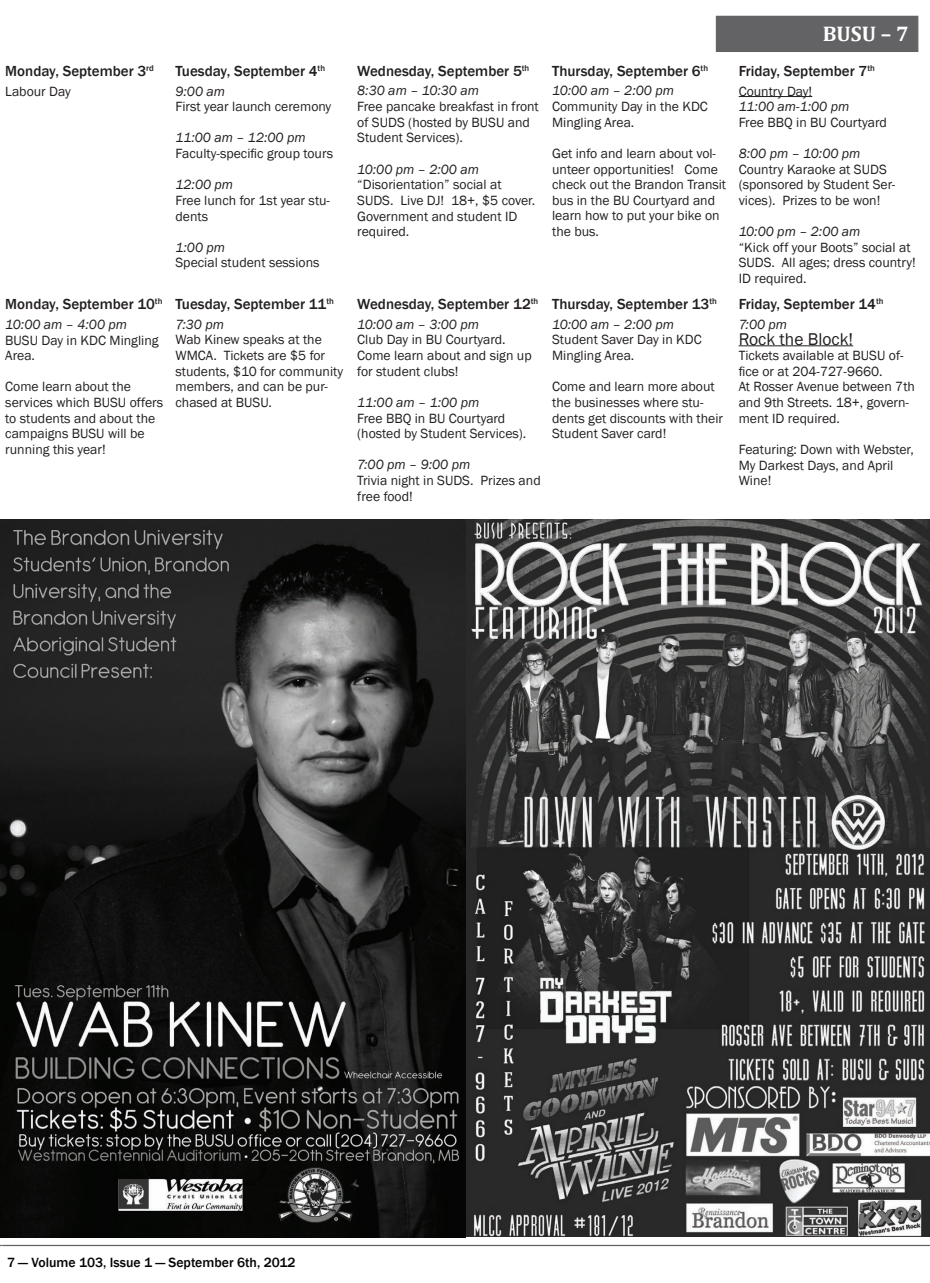
<style>
.page{position:relative;width:930px;height:1283px;background:#fff}
.page>*{position:absolute;margin:0;border:0;box-sizing:border-box;transform-origin:0 0}
.t1{font:700 21.25px "Cambria";color:#fff}
.t2{font:17.5px "Franklin Gothic";color:#231f20}
.t3{font:500 15px "Franklin Gothic";color:#231f20}
.t4{font:13.75px/15.6px "Franklin Gothic";color:#231f20}
.t5{font:500 13.75px "Franklin Gothic";color:#000401}
.t6{font:italic 13.75px "Franklin Gothic";color:#231f20}
.s1{font-style:italic}
</style>
<div class="page">
<div style="left:716px;top:16px;width:202px;height:36px;background:#636366"></div>
<hr style="left:2px;top:1244px;width:928px;height:2px;background:#636366">
<img style="left:0;top:519px;width:465px;height:719px">
<img style="left:466px;top:519px;width:464px;height:717px">
<hr style="left:738px;top:96px;width:74px;height:1px;background:#231f20">
<hr style="left:738px;top:345px;width:115px;height:1px;background:#231f20">
<p class="t1" style="left:822px;top:21px;width:88px">BUSU – 7</p>
<p class="t3" style="left:5px;top:62px;width:150px">Monday, September 3<sup>rd</sup></p>
<p class="t3" style="left:175px;top:62px;width:151px">Tuesday, September 4<sup>th</sup></p>
<p class="t3" style="left:357px;top:62px;width:174px">Wednesday, September 5<sup>th</sup></p>
<p class="t3" style="left:552px;top:62px;width:157px">Thursday, September 6<sup>th</sup></p>
<p class="t3" style="left:738px;top:62px;width:138px">Friday, September 7<sup>th</sup></p>
<p class="t4" style="left:5px;top:83px;width:67px">Labour Day</p>
<p class="t4" style="left:175px;top:83px;width:157px"><span class="s1">9:00 am<br></span>First year launch ceremony</p>
<p class="t4" style="left:175px;top:130px;width:159px"><span class="s1">11:00 am – 12:00 pm<br></span>Faculty-specific group tours</p>
<p class="t4" style="left:175px;top:177px;width:156px"><span class="s1">12:00 pm<br></span>Free lunch for 1st year stu&shy;dents</p>
<p class="t4" style="left:175px;top:240px;width:145px"><span class="s1">1:00 pm<br></span>Special student sessions</p>
<p class="t4" style="left:552px;top:83px;width:157px"><span class="s1">10:00 am – 2:00 pm<br></span>Community Day in the KDC<br>Mingling Area.</p>
<p class="t4" style="left:552px;top:146px;width:176px">Get info and learn about vol&shy;unteer opportunities! Come check out the Brandon Transit bus in the BU Courtyard and learn how to put your bike on the bus.</p>
<p class="t4" style="left:357px;top:83px;width:183px"><span class="s1">8:30 am – 10:30 am<br></span>Free pancake breakfast in front of SUDS (hosted by BUSU and<br>Student Services).</p>
<p class="t4" style="left:357px;top:161px;width:180px"><span class="s1">10:00 pm – 2:00 am </span>“Disorientation” social at<br>SUDS. Live DJ! 18+, $5 cover.<br>Government and student ID required.</p>
<p class="t4" style="left:738px;top:83px;width:150px">Country Day!<br><span class="s1">11:00 am-1:00 pm<br></span>Free BBQ in BU Courtyard</p>
<p class="t4" style="left:738px;top:146px;width:158px"><span class="s1">8:00 pm – 10:00 pm<br></span>Country Karaoke at SUDS (sponsored by Student Ser&shy;vices). Prizes to be won!</p>
<p class="t4" style="left:738px;top:224px;width:179px"><span class="s1">10:00 pm – 2:00 am<br></span>“Kick off your Boots” social at<br>SUDS. All ages; dress country!<br>ID required.</p>
<p class="t3" style="left:5px;top:295px;width:330px">Monday, September 10<sup>th</sup> Tuesday, September 11<sup>th</sup></p>
<p class="t3" style="left:357px;top:295px;width:361px">Wednesday, September 12<sup>th</sup> Thursday, September 13<sup>th</sup></p>
<p class="t3" style="left:738px;top:295px;width:146px">Friday, September 14<sup>th</sup></p>
<p class="t4" style="left:5px;top:317px;width:155px"><span class="s1">10:00 am – 4:00 pm<br></span>BUSU Day in KDC Mingling<br>Area.</p>
<p class="t4" style="left:5px;top:379px;width:159px">Come learn about the services which BUSU offers to students and about the campaigns BUSU will be running this year!</p>
<p class="t4" style="left:552px;top:317px;width:151px"><span class="s1">10:00 am – 2:00 pm<br></span>Student Saver Day in KDC<br>Mingling Area.</p>
<p class="t4" style="left:552px;top:379px;width:172px">Come and learn more about the businesses where stu&shy;dents get discounts with their<br>Student Saver card!</p>
<p class="t4" style="left:175px;top:317px;width:169px"><span class="s1">7:30 pm<br></span>Wab Kinew speaks at the<br>WMCA. Tickets are $5 for students, $10 for community members, and can be pur&shy;chased at BUSU.</p>
<p class="t4" style="left:357px;top:317px;width:176px"><span class="s1">10:00 am – 3:00 pm<br></span>Club Day in BU Courtyard.<br>Come learn about and sign up for student clubs!</p>
<p class="t6" style="left:738px;top:316px;width:50px">7:00 pm</p>
<p class="t2" style="left:738px;top:328px;width:116px">Rock the Block!</p>
<p class="t4" style="left:738px;top:348px;width:178px">Tickets available at BUSU of&shy;fice or at 204-727-9660.<br>At Rosser Avenue between 7th and 9th Streets. 18+, govern&shy;ment ID required.</p>
<p class="t4" style="left:738px;top:442px;width:177px">Featuring: Down with Webster,<br>My Darkest Days, and April<br>Wine!</p>
<p class="t4" style="left:357px;top:395px;width:171px"><span class="s1">11:00 am – 1:00 pm<br></span>Free BBQ in BU Courtyard (hosted by Student Services).</p>
<p class="t4" style="left:357px;top:457px;width:185px"><span class="s1">7:00 pm – 9:00 pm<br></span>Trivia night in SUDS. Prizes and free food!</p>
<p class="t5" style="left:7px;top:1253px;width:290px">7 — Volume 103, Issue 1 — September 6th, 2012</p>
</div>
